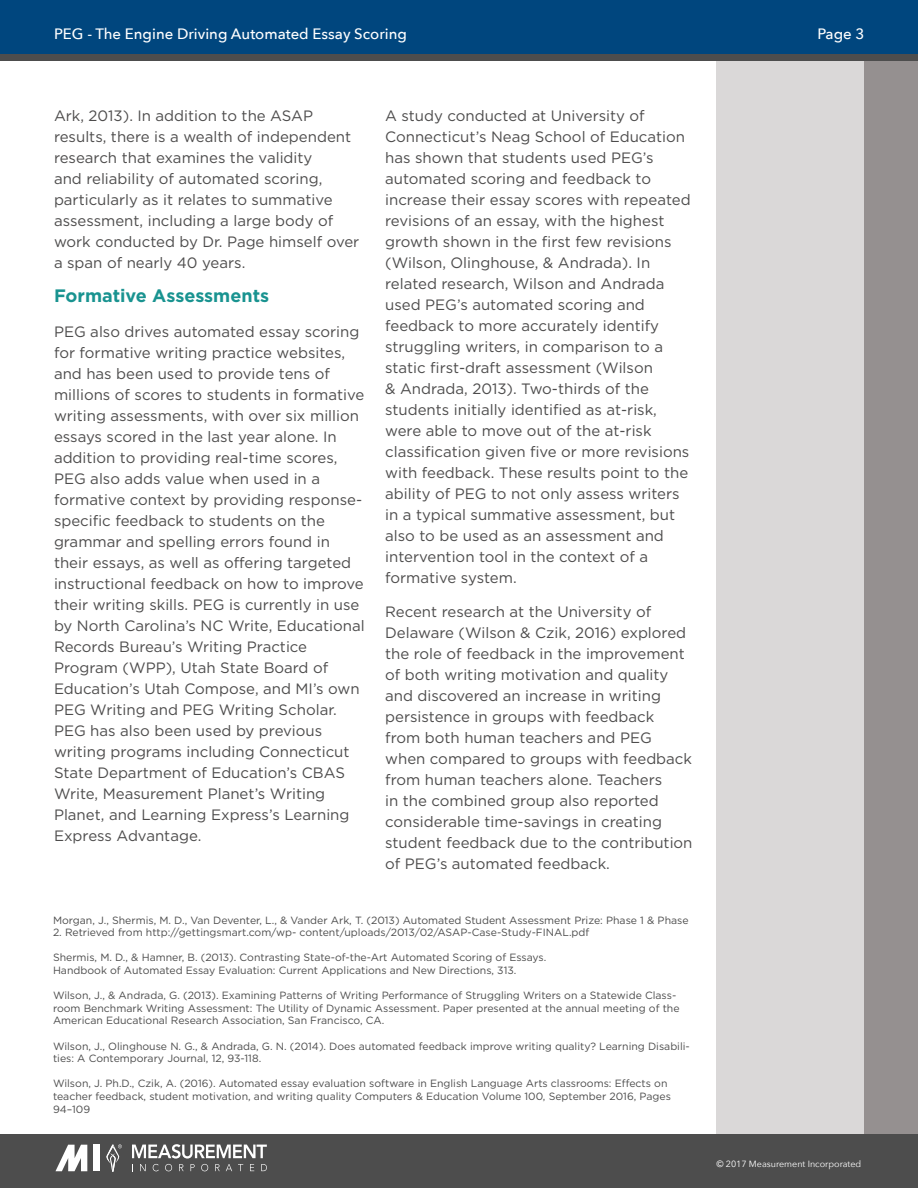
<style>
.page{position:relative;width:918px;height:1188px;background:#fff}
.page>*{position:absolute;margin:0;border:0;box-sizing:border-box;transform-origin:0 0}
.t1{font:700 18px "Gotham";color:#199390}
.t2{font:15px/21px "Gotham";color:#4d4c4c}
.t3{font:500 15px "Avenir Next";color:#fff}
.t4{font:10.5px/12.6px "Gotham";color:#4c4c4c}
.t5{font:9px "Avenir Next";color:#fff}
</style>
<div class="page">
<div style="left:716px;top:0;width:202px;height:1188px;background:#dad8d8"></div>
<div style="left:864px;top:0;width:54px;height:1188px;background:#959090"></div>
<div style="left:0;top:0;width:918px;height:54px;background:#00467e"></div>
<div style="left:0;top:54px;width:918px;height:7px;background:#4d4d4d"></div>
<div style="left:0;top:1134px;width:918px;height:54px;background:#4d4d4d"></div>
<div style="left:94px;top:1145px;width:6px;height:26px;background:#fff"></div>
<svg style="left:55px;top:1145px;width:32px;height:26px"></svg>
<svg style="left:132px;top:1144px;width:135px;height:27px"></svg>
<svg style="left:106px;top:1144px;width:16px;height:28px"></svg>
<p class="t3" style="left:54px;top:21px;width:354px">PEG - The Engine Driving Automated Essay Scoring</p>
<p class="t3" style="left:817px;top:21px;width:48px">Page 3</p>
<p class="t2" style="left:54px;top:104px;width:307px">Ark, 2013). In addition to the ASAP results, there is a wealth of independent research that examines the validity<br>and reliability of automated scoring, particularly as it relates to summative assessment, including a large body of work conducted by Dr. Page himself over a span of nearly 40 years.</p>
<p class="t1" style="left:54px;top:285px;width:217px">Formative Assessments</p>
<p class="t2" style="left:54px;top:320px;width:312px">PEG also drives automated essay scoring for formative writing practice websites, and has been used to provide tens of millions of scores to students in formative writing assessments, with over six million essays scored in the last year alone. In addition to providing real-time scores, PEG also adds value when used in a formative context by providing response&shy;specific feedback to students on the grammar and spelling errors found in their essays, as well as offering targeted instructional feedback on how to improve their writing skills. PEG is currently in use by North Carolina’s NC Write, Educational Records Bureau’s Writing Practice Program (WPP), Utah State Board of Education’s Utah Compose, and MI’s own PEG Writing and PEG Writing Scholar.<br>PEG has also been used by previous writing programs including Connecticut State Department of Education’s CBAS Write, Measurement Planet’s Writing Planet, and Learning Express’s Learning Express Advantage.</p>
<p class="t2" style="left:385px;top:104px;width:307px">A study conducted at University of Connecticut’s Neag School of Education has shown that students used PEG’s automated scoring and feedback to increase their essay scores with repeated revisions of an essay, with the highest growth shown in the first few revisions (Wilson, Olinghouse, &amp; Andrada). In related research, Wilson and Andrada used PEG’s automated scoring and feedback to more accurately identify struggling writers, in comparison to a static first-draft assessment (Wilson<br>&amp; Andrada, 2013). Two-thirds of the students initially identified as at-risk, were able to move out of the at-risk classification given five or more revisions with feedback. These results point to the ability of PEG to not only assess writers in a typical summative assessment, but also to be used as an assessment and intervention tool in the context of a formative system.</p>
<p class="t2" style="left:385px;top:601px;width:309px">Recent research at the University of Delaware (Wilson &amp; Czik, 2016) explored the role of feedback in the improvement of both writing motivation and quality and discovered an increase in writing persistence in groups with feedback from both human teachers and PEG when compared to groups with feedback from human teachers alone. Teachers<br>in the combined group also reported considerable time-savings in creating student feedback due to the contribution of PEG’s automated feedback.</p>
<p class="t4" style="left:53px;top:913px;width:637px">Morgan, J., Shermis, M. D., Van Deventer, L., &amp; Vander Ark, T. (2013) Automated Student Assessment Prize: Phase 1 &amp; Phase</p>
<p class="t4" style="left:53px;top:926px;width:538px">2. Retrieved from http://gettingsmart.com/wp- content/uploads/2013/02/ASAP-Case-Study-FINAL.pdf</p>
<p class="t4" style="left:53px;top:951px;width:495px">Shermis, M. D., &amp; Hamner, B. (2013). Contrasting State-of-the-Art Automated Scoring of Essays.<br>Handbook of Automated Essay Evaluation: Current Applications and New Directions, 313.</p>
<p class="t4" style="left:53px;top:989px;width:628px">Wilson, J., &amp; Andrada, G. (2013). Examining Patterns of Writing Performance of Struggling Writers on a Statewide Class&shy;room Benchmark Writing Assessment: The Utility of Dynamic Assessment. Paper presented at the annual meeting of the<br>American Educational Research Association, San Francisco, CA.</p>
<p class="t4" style="left:53px;top:1039px;width:638px">Wilson, J., Olinghouse N. G., &amp; Andrada, G. N. (2014). Does automated feedback improve writing quality? Learning Disabili&shy;ties: A Contemporary Journal, 12, 93-118.</p>
<p class="t4" style="left:53px;top:1077px;width:619px">Wilson, J. Ph.D., Czik, A. (2016). Automated essay evaluation software in English Language Arts classrooms: Effects on teacher feedback, student motivation, and writing quality Computers &amp; Education Volume 100, September 2016, Pages<br>94–109</p>
<p class="t5" style="left:716px;top:1156px;width:146px">© 2017 Measurement Incorporated</p>
</div>
